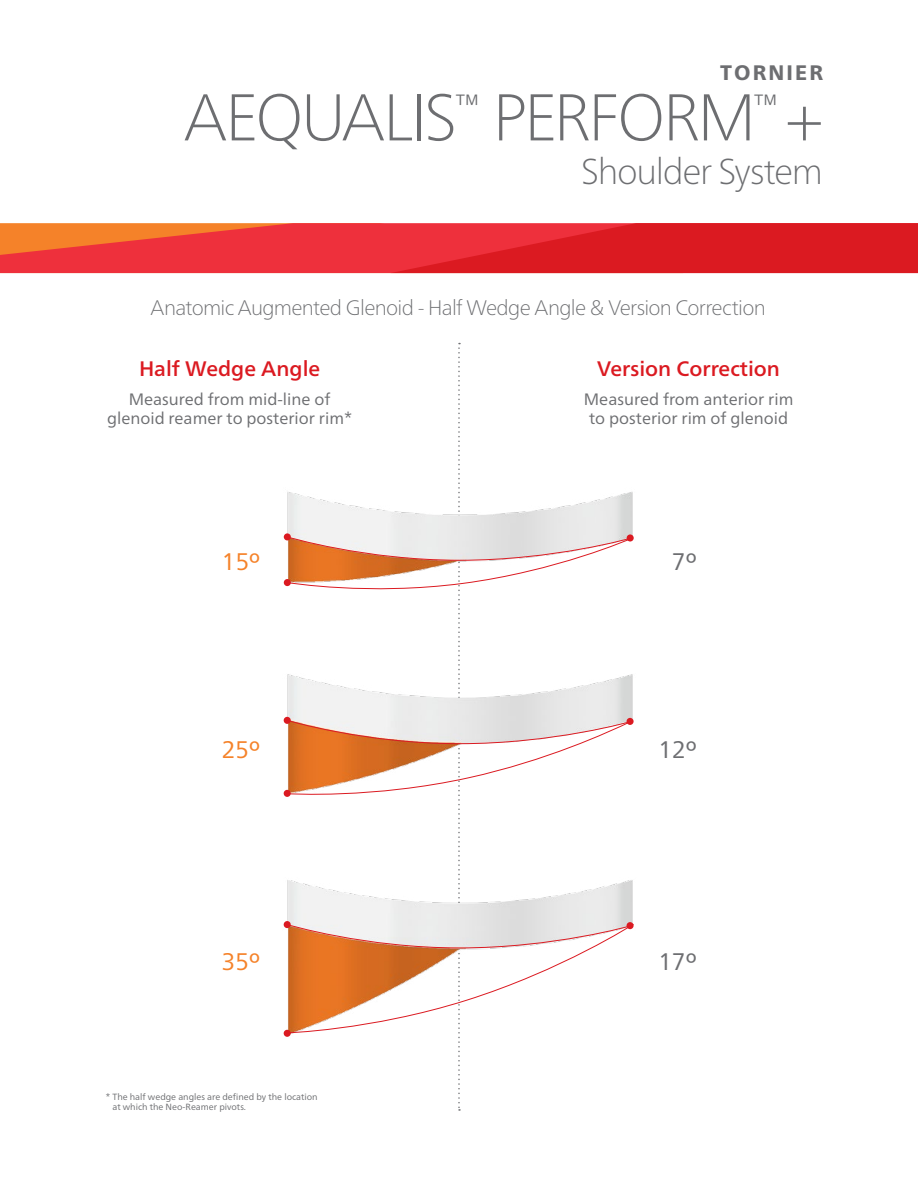
<style>
.page{position:relative;width:918px;height:1188px;background:#fff}
.page>*{position:absolute;margin:0;border:0;box-sizing:border-box;transform-origin:0 0}
.t1{font:100 66px "Frutiger Neue LT Pro";letter-spacing:-.035em;color:#6d6e71}
.t2{font:100 36px "Frutiger Neue LT Pro";letter-spacing:-.04em;color:#6d6e71}
.t3{font:24px "Frutiger Neue LT Pro";color:#f58229}
.t4{font:24px "Frutiger Neue LT Pro";color:#6d6e71}
.t5{font:100 21px "Frutiger Neue LT Pro";letter-spacing:-.035em;color:#6d6e71}
.t6{font:500 21px "Frutiger Neue LT Pro";color:#db1a21}
.t7{font:800 21px "Frutiger Neue LT Pro";letter-spacing:.105em;color:#6d6e71}
.t8{font:16.5px/19.8px "Frutiger Neue LT Pro";color:#6d6e71;text-align:center}
.t9{font:9px/10.5px "Frutiger Neue LT Pro";color:#6d6e71}
</style>
<div class="page">
<svg style="left:0;top:223px;width:918px;height:50px;background:#e62f2e"></svg>
<svg style="left:284px;top:343px;width:350px;height:768px"></svg>
<p class="t7" style="left:720px;top:60px;width:104px">TORNIER</p>
<h1 class="t1" style="left:184px;top:77px;width:641px">AEQUALIS<sup>™</sup> PERFORM<sup>™</sup> +</h1>
<h2 class="t2" style="left:581px;top:149px;width:244px">Shoulder System</h2>
<p class="t5" style="left:151px;top:295px;width:617px">Anatomic Augmented Glenoid - Half Wedge Angle &amp; Version Correction</p>
<p class="t6" style="left:139px;top:356px;width:183px">Half Wedge Angle</p>
<p class="t8" style="left:107px;top:389px;width:247px">Measured from mid-line of glenoid reamer to posterior rim*</p>
<p class="t6" style="left:597px;top:356px;width:184px">Version Correction</p>
<p class="t8" style="left:584px;top:389px;width:211px">Measured from anterior rim to posterior rim of glenoid</p>
<h3 class="t3" style="left:222px;top:547px;width:40px">15º</h3>
<h3 class="t4" style="left:672px;top:547px;width:26px">7º</h3>
<h3 class="t3" style="left:221px;top:735px;width:40px">25º</h3>
<h3 class="t4" style="left:658px;top:735px;width:40px">12º</h3>
<h3 class="t3" style="left:221px;top:947px;width:40px">35º</h3>
<h3 class="t4" style="left:658px;top:947px;width:40px">17º</h3>
<p class="t9" style="left:112px;top:1091px;width:207px;text-indent:-7px">* The half wedge angles are defined by the location at which the Neo-Reamer pivots.</p>
</div>
